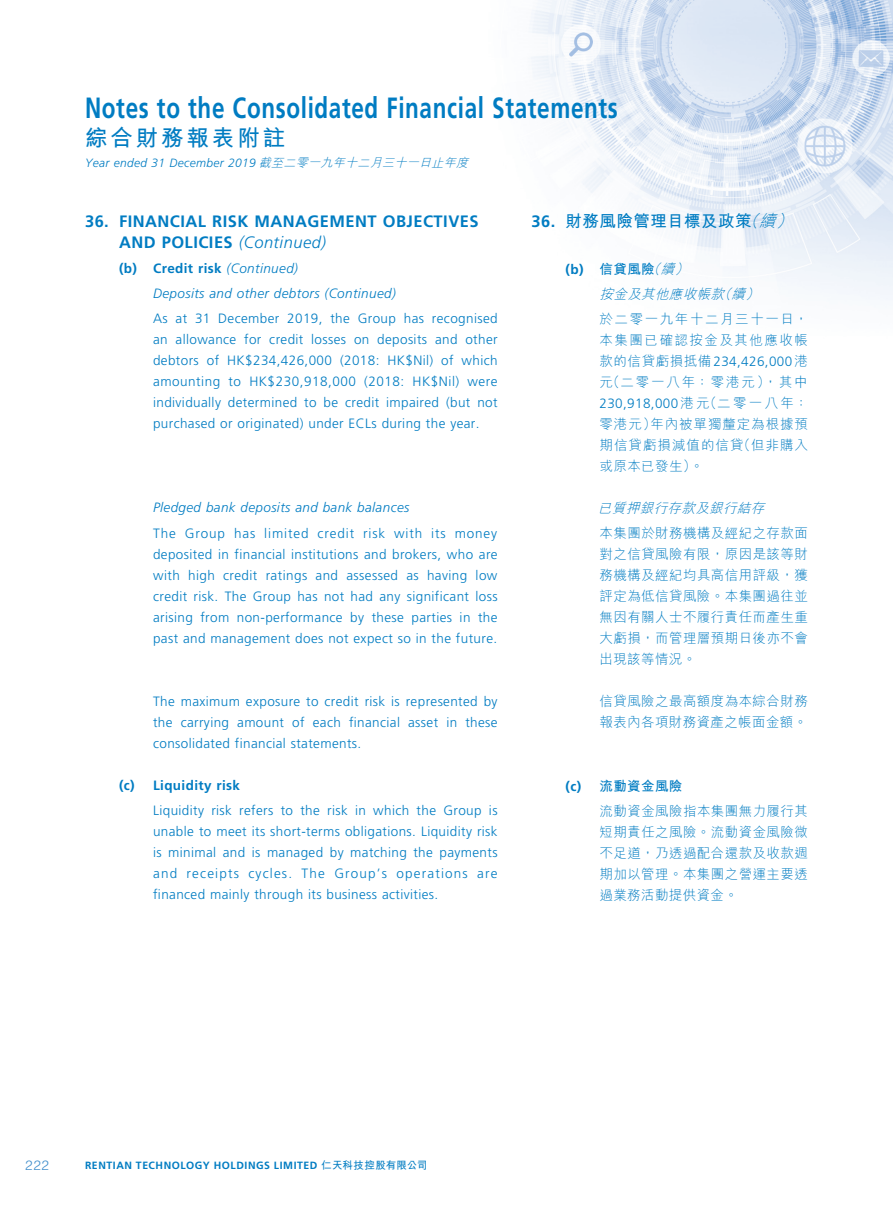
<style>
.page{position:relative;width:893px;height:1212px;background:#fff}
.page>*{position:absolute;margin:0;border:0;box-sizing:border-box;transform-origin:0 0}
.t1{font:700 29.25px "Frutiger";letter-spacing:.03em;color:#007cc2;scale:.77 1}
.t2{font:700 22.5px "M Hei HK";letter-spacing:.13em;color:#007cc2}
.t3{font:700 16.5px/21px "Frutiger";letter-spacing:.03em;color:#007cc2}
.t4{font:700 16.5px "M Hei HK";letter-spacing:.03em;color:#007cc2}
.t5{font:300 13.5px/21px "Frutiger";letter-spacing:.03em;color:#007cc2;text-align:justify}
.t6{font:300 13.5px/21px "M Hei HK";letter-spacing:.03em;color:#007cc2;text-align:justify}
.t7{font:italic 300 13.5px/25.2px "Frutiger";letter-spacing:.03em;color:#007cc2}
.t8{font:italic 300 13.5px/25.2px "M Hei HK";color:#007cc2}
.t9{font:300 13.5px/21px "M Hei HK";letter-spacing:.11em;color:#007cc2}
.t10{font:700 13.5px "Frutiger";letter-spacing:.03em;color:#007cc2}
.t11{font:300 13.5px "M Hei HK";letter-spacing:.13em;color:#007cc2}
.t12{font:300 13.5px "Helvetica";color:#3f8dcb}
.t13{font:italic 300 12px "Frutiger";letter-spacing:.03em;color:#007cc2}
.t14{font:700 10.5px "Frutiger";letter-spacing:.05em;color:#007cc2}
.s1{font-family:"M Hei HK"}
.s2{font-weight:300;font-style:italic}
.s3{font-weight:700;font-style:normal}
.s4{font-family:"Frutiger"}
.s5{font-family:"Frutiger";font-weight:700;font-style:normal}
.s6{font-family:"Frutiger";font-weight:700}
.s7{font-weight:700}
</style>
<div class="page">
<img style="left:530px;top:0;width:363px;height:300px">
<h1 class="t1" style="left:85px;top:91px;width:694px">Notes to the Consolidated Financial Statements</h1>
<h2 class="t2" style="left:85px;top:121px;width:202px">綜合財務報表附註</h2>
<p class="t13" style="left:85px;top:156px;width:389px">Year ended 31 December 2019 <span class="s1">截至二零一九年十二月三十一日止年度</span></p>
<p class="t3" style="left:119px;top:210px;width:361px;text-indent:-34px">36. FINANCIAL RISK MANAGEMENT OBJECTIVES<br>AND POLICIES <span class="s2">(Continued)</span></p>
<p class="t7" style="left:153px;top:256px;width:244px;text-indent:-34px"><span class="s3">(b) Credit risk</span> (Continued)<br>Deposits and other debtors (Continued)</p>
<p class="t5" style="left:153px;top:308px;width:346px">As at 31 December 2019, the Group has recognised an allowance for credit losses on deposits and other debtors of HK$234,426,000 (2018: HK$Nil) of which amounting to HK$230,918,000 (2018: HK$Nil) were individually determined to be credit impaired (but not purchased or originated) under ECLs during the year.</p>
<p class="t7" style="left:153px;top:495px;width:258px">Pledged bank deposits and bank balances</p>
<p class="t5" style="left:153px;top:523px;width:346px">The Group has limited credit risk with its money deposited in financial institutions and brokers, who are with high credit ratings and assessed as having low credit risk. The Group has not had any significant loss arising from non-performance by these parties in the past and management does not expect so in the future.</p>
<p class="t5" style="left:153px;top:691px;width:346px">The maximum exposure to credit risk is represented by the carrying amount of each financial asset in these consolidated financial statements.</p>
<p class="t10" style="left:119px;top:777px;width:123px">(c) Liquidity risk</p>
<p class="t5" style="left:153px;top:800px;width:346px">Liquidity risk refers to the risk in which the Group is unable to meet its short-terms obligations. Liquidity risk is minimal and is managed by matching the payments and receipts cycles. The Group’s operations are financed mainly through its business activities.</p>
<p class="t4" style="left:531px;top:209px;width:268px"><span class="s4">36.</span> 財務風險管理目標及政策<span class="s2">（續）</span></p>
<p class="t8" style="left:600px;top:256px;width:166px;text-indent:-34px"><span class="s5">(b)</span> <span class="s3">信貸風險</span>（續）<br>按金及其他應收帳款（續）</p>
<p class="t9" style="left:600px;top:308px;width:210px">於二零一九年十二月三十一日，本集團已確認按金及其他應收帳</p>
<p class="t5" style="left:599px;top:351px;width:210px"><span class="s1">款的信貸虧損抵備</span>234,426,000<span class="s1">港</span></p>
<p class="t11" style="left:599px;top:373px;width:210px">元（二零一八年：零港元），其中</p>
<p class="t5" style="left:599px;top:393px;width:210px">230,918,000<span class="s1">港元（二零一八年：</span></p>
<p class="t6" style="left:600px;top:413px;width:210px">零港元）年內被單獨釐定為根據預期信貸虧損減值的信貸（但非購入或原本已發生）。</p>
<p class="t8" style="left:598px;top:495px;width:172px">已質押銀行存款及銀行結存</p>
<p class="t6" style="left:599px;top:522px;width:210px">本集團於財務機構及經紀之存款面對之信貸風險有限，原因是該等財務機構及經紀均具高信用評級，獲評定為低信貸風險。本集團過往並無因有關人士不履行責任而產生重大虧損，而管理層預期日後亦不會出現該等情況。</p>
<p class="t6" style="left:599px;top:690px;width:210px">信貸風險之最高額度為本綜合財務報表內各項財務資產之帳面金額。</p>
<p class="t6" style="left:600px;top:772px;width:210px;line-height:25.2px;text-indent:-34px"><span class="s6">(c)</span> <span class="s7">流動資金風險<br></span>流動資金風險指本集團無力履行其</p>
<p class="t6" style="left:599px;top:821px;width:210px">短期責任之風險。流動資金風險微不足道，乃透過配合還款及收款週期加以管理。本集團之營運主要透過業務活動提供資金。</p>
<p class="t12" style="left:25px;top:1156px;width:25px">222</p>
<p class="t14" style="left:85px;top:1159px;width:344px">RENTIAN TECHNOLOGY HOLDINGS LIMITED <span class="s1">仁天科技控股有限公司</span></p>
</div>
